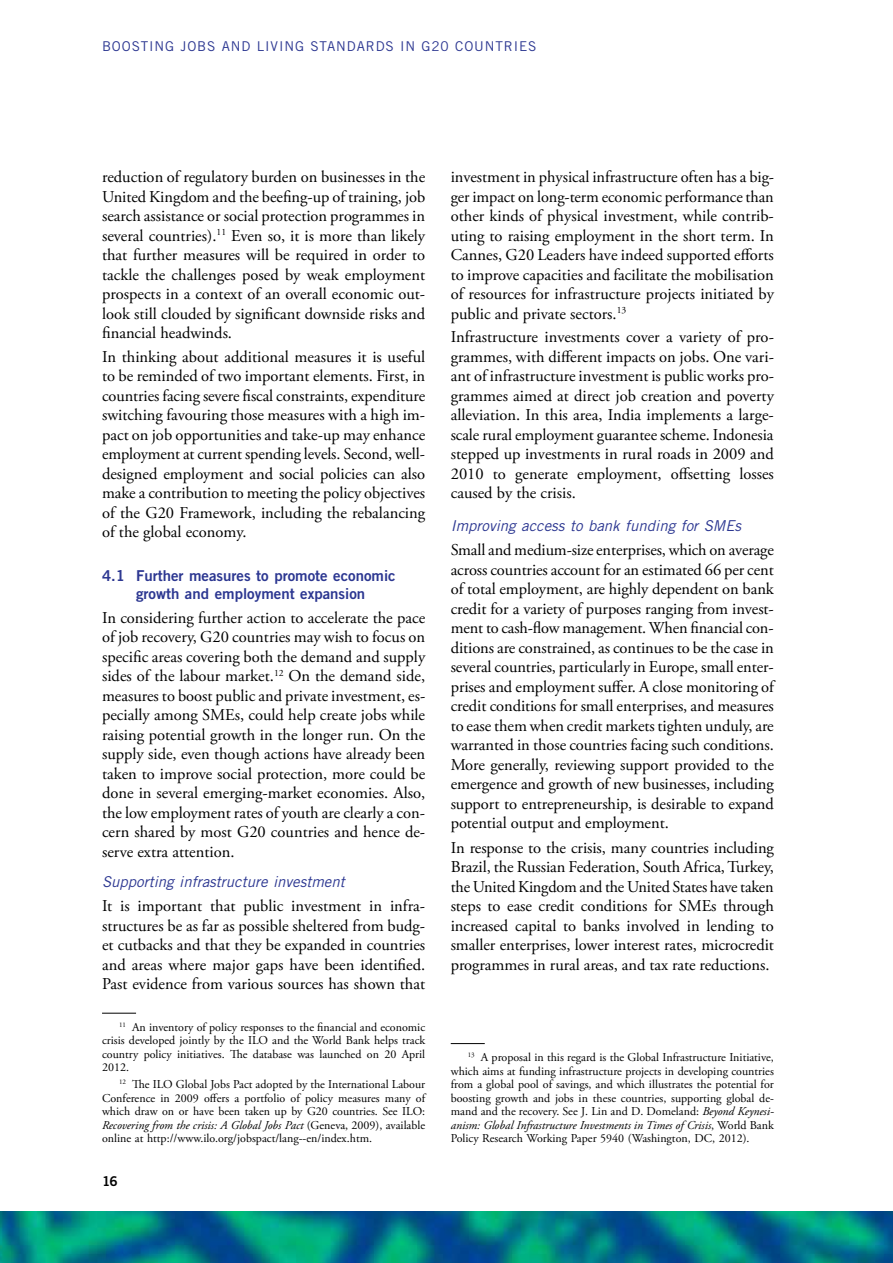
<style>
.page{position:relative;width:893px;height:1263px;background:#fff}
.page>*{position:absolute;margin:0;border:0;box-sizing:border-box;transform-origin:0 0}
.t1{font:16.5px/19.5px "Adobe Garamond Pro";color:#000;text-align:justify}
.t2{font:italic 15px "Trade Gothic LT Std";color:#2c3791}
.t3{font:15px/18px "Trade Gothic LT Std Bd 2";color:#2c3791;text-align:center}
.t4{font:13.5px "Trade Gothic LT Std";letter-spacing:.065em;color:#2c3791}
.t5{font:13.5px "Trade Gothic LT Std Bd 2";color:#000}
.t6{font:12px/13.5px "Adobe Garamond Pro";color:#000;text-align:justify}
.s1{font-style:italic}
</style>
<div class="page">
<img style="left:0;top:1212px;width:893px;height:51px">
<hr style="left:451px;top:1043px;width:34px;height:1px;background:#000">
<hr style="left:102px;top:1013px;width:34px;height:1px;background:#000">
<p class="t4" style="left:102px;top:38px;width:436px">BOOSTING JOBS AND LIVING STANDARDS IN G20 COUNTRIES</p>
<p class="t1" style="left:102px;top:168px;width:325px">reduction of regulatory burden on businesses in the United Kingdom and the beefing-up of training, job search assistance or social protection programmes in several countries).<sup>11</sup> Even so, it is more than likely that further measures will be required in order to tackle the challenges posed by weak employment prospects in a context of an overall economic out&shy;look still clouded by significant downside risks and financial headwinds.</p>
<p class="t1" style="left:102px;top:347px;width:325px">In thinking about additional measures it is useful to be reminded of two important elements. First, in countries facing severe fiscal constraints, expenditure switching favouring those measures with a high im&shy;pact on job opportunities and take-up may enhance employment at current spending levels. Second, well&shy;designed employment and social policies can also make a contribution to meeting the policy objectives of the G20 Framework, including the rebalancing of the global economy.</p>
<p class="t3" style="left:102px;top:566px;width:295px">4.1 Further measures to promote economic growth and employment expansion</p>
<p class="t1" style="left:102px;top:608px;width:325px">In considering further action to accelerate the pace of job recovery, G20 countries may wish to focus on specific areas covering both the demand and supply sides of the labour market.<sup>12</sup> On the demand side, measures to boost public and private investment, es&shy;pecially among SMEs, could help create jobs while raising potential growth in the longer run. On the supply side, even though actions have already been taken to improve social protection, more could be done in several emerging-market economies. Also, the low employment rates of youth are clearly a con&shy;cern shared by most G20 countries and hence de&shy;serve extra attention.</p>
<p class="t2" style="left:102px;top:873px;width:244px">Supporting infrastructure investment</p>
<p class="t1" style="left:102px;top:897px;width:325px">It is important that public investment in infra&shy;structures be as far as possible sheltered from budg&shy;et cutbacks and that they be expanded in countries and areas where major gaps have been identified.<br>Past evidence from various sources has shown that</p>
<p class="t6" style="left:102px;top:1021px;width:325px;text-indent:17px"><sup>11</sup> An inventory of policy responses to the financial and economic crisis developed jointly by the ILO and the World Bank helps track country policy initiatives. The database was launched on 20 April 2012.</p>
<p class="t6" style="left:102px;top:1078px;width:325px;text-indent:17px"><sup>12</sup> The ILO Global Jobs Pact adopted by the International Labour Conference in 2009 offers a portfolio of policy measures many of which draw on or have been taken up by G20 countries. See ILO:<br><span class="s1">Recovering from the crisis: A Global Jobs Pact</span> (Geneva, 2009), available online at http://www.ilo.org/jobspact/lang--en/index.htm.</p>
<p class="t5" style="left:102px;top:1173px;width:17px">16</p>
<p class="t1" style="left:451px;top:168px;width:325px">investment in physical infrastructure often has a big&shy;ger impact on long-term economic performance than other kinds of physical investment, while contrib&shy;uting to raising employment in the short term. In Cannes, G20 Leaders have indeed supported efforts to improve capacities and facilitate the mobilisation of resources for infrastructure projects initiated by public and private sectors.<sup>13</sup></p>
<p class="t1" style="left:451px;top:328px;width:325px">Infrastructure investments cover a variety of pro&shy;grammes, with different impacts on jobs. One vari&shy;ant of infrastructure investment is public works pro&shy;grammes aimed at direct job creation and poverty alleviation. In this area, India implements a large&shy;scale rural employment guarantee scheme. Indonesia stepped up investments in rural roads in 2009 and 2010 to generate employment, offsetting losses caused by the crisis.</p>
<p class="t2" style="left:451px;top:517px;width:292px">Improving access to bank funding for SMEs</p>
<p class="t1" style="left:451px;top:541px;width:325px">Small and medium-size enterprises, which on average across countries account for an estimated 66 per cent of total employment, are highly dependent on bank credit for a variety of purposes ranging from invest&shy;ment to cash-flow management. When financial con&shy;ditions are constrained, as continues to be the case in several countries, particularly in Europe, small enter&shy;prises and employment suffer. A close monitoring of credit conditions for small enterprises, and measures to ease them when credit markets tighten unduly, are warranted in those countries facing such conditions.<br>More generally, reviewing support provided to the emergence and growth of new businesses, including support to entrepreneurship, is desirable to expand potential output and employment.</p>
<p class="t1" style="left:451px;top:838px;width:325px">In response to the crisis, many countries including Brazil, the Russian Federation, South Africa, Turkey, the United Kingdom and the United States have taken steps to ease credit conditions for SMEs through increased capital to banks involved in lending to smaller enterprises, lower interest rates, microcredit programmes in rural areas, and tax rate reductions.</p>
<p class="t6" style="left:451px;top:1051px;width:325px;text-indent:17px"><sup>13</sup> A proposal in this regard is the Global Infrastructure Initiative, which aims at funding infrastructure projects in developing countries from a global pool of savings, and which illustrates the potential for boosting growth and jobs in these countries, supporting global de&shy;mand and the recovery. See J. Lin and D. Domeland: <span class="s1">Beyond Keynesi&shy;anism: Global Infrastructure Investments in Times of Crisis</span>, World Bank Policy Research Working Paper 5940 (Washington, DC, 2012).</p>
</div>
